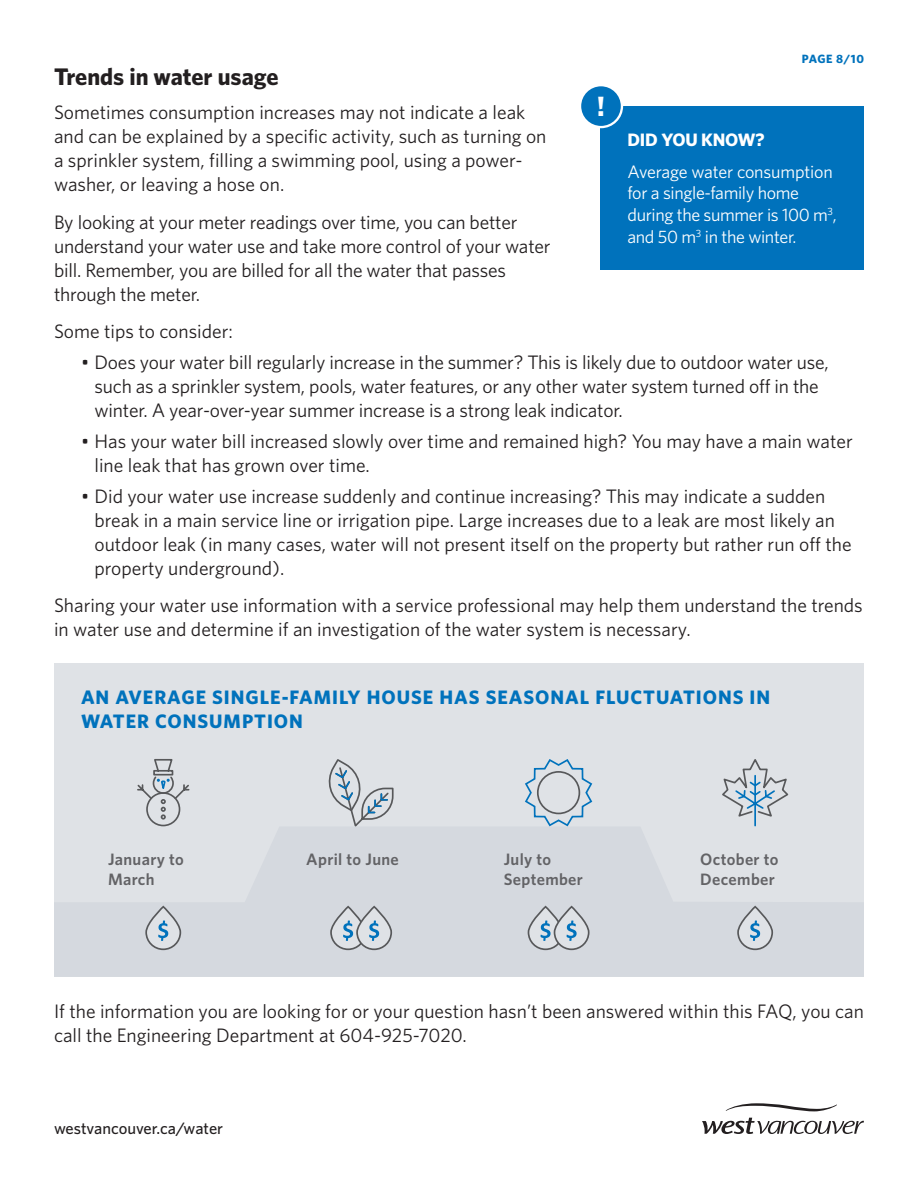
<style>
.page{position:relative;width:918px;height:1188px;background:#fff}
.page>*{position:absolute;margin:0;border:0;box-sizing:border-box;transform-origin:0 0}
.t1{font:700 27.9px "Whitney";color:#fff}
.List_Paragraph{font:700 24px "Whitney";color:#231f20}
.List_Paragraph-2{font:19.5px/24px "Whitney";color:#231f20}
.updated_bullets{font:19.5px/24px "Whitney";color:#231f20}
.t2{font:700 19.5px/24px "Whitney";letter-spacing:.05em;color:#0072bc}
.t3{font:18px/21.6px "Whitney";letter-spacing:-.02em;color:#fff}
.List_Paragraph-3{font:700 18px "Whitney";letter-spacing:-.01em;color:#fff}
.t4{font:600 16.5px/19.8px "Whitney";letter-spacing:.02em;color:#636366}
.t5{font:500 16.5px "Whitney";color:#231f20}
.t6{font:700 12px "Whitney";letter-spacing:.035em;color:#0072bc}
</style>
<div class="page">
<svg style="left:726px;top:1103px;width:111px;height:8px"></svg>
<svg style="left:702px;top:1118px;width:162px;height:16px"></svg>
<div style="left:600px;top:106px;width:264px;height:164px;background:#0072bc"></div>
<div style="left:580px;top:85px;width:42px;height:42px;background:#0072bc;border-radius:50%"></div>
<div style="left:579px;top:84px;width:44px;height:44px;border:2px solid #fff;border-radius:50%"></div>
<div style="left:54px;top:663px;width:810px;height:314px;background:#dfe2e6"></div>
<svg style="left:525px;top:759px;width:68px;height:68px"></svg>
<div style="left:537px;top:771px;width:43px;height:43px;border:2px solid #57585a;border-radius:50%"></div>
<svg style="left:328px;top:759px;width:66px;height:68px"></svg>
<svg style="left:137px;top:759px;width:53px;height:68px"></svg>
<svg style="left:146px;top:907px;width:34px;height:42px"></svg>
<div style="left:145px;top:906px;width:36px;height:44px;border:2px solid #57585a;border-radius:17px"></div>
<svg style="left:158px;top:921px;width:10px;height:20px"></svg>
<svg style="left:738px;top:907px;width:34px;height:42px"></svg>
<div style="left:737px;top:906px;width:36px;height:44px;border:2px solid #57585a;border-radius:17px"></div>
<svg style="left:750px;top:921px;width:10px;height:20px"></svg>
<svg style="left:331px;top:907px;width:34px;height:42px"></svg>
<div style="left:330px;top:906px;width:36px;height:44px;border:2px solid #57585a;border-radius:17px"></div>
<svg style="left:343px;top:921px;width:10px;height:20px"></svg>
<svg style="left:357px;top:907px;width:34px;height:42px"></svg>
<div style="left:356px;top:906px;width:36px;height:44px;border:2px solid #57585a;border-radius:17px"></div>
<svg style="left:369px;top:921px;width:10px;height:20px"></svg>
<svg style="left:528px;top:907px;width:35px;height:42px"></svg>
<div style="left:528px;top:906px;width:35px;height:44px;border:2px solid #57585a;border-radius:17px"></div>
<svg style="left:541px;top:921px;width:10px;height:20px"></svg>
<svg style="left:555px;top:907px;width:34px;height:42px"></svg>
<div style="left:554px;top:906px;width:36px;height:44px;border:2px solid #57585a;border-radius:17px"></div>
<svg style="left:567px;top:921px;width:10px;height:20px"></svg>
<hr style="left:754px;top:776px;width:2px;height:50px;background:#0072bc">
<svg style="left:722px;top:759px;width:67px;height:59px"></svg>
<p class="t6" style="left:802px;top:51px;width:64px">PAGE 8/10</p>
<p class="List_Paragraph" style="left:54px;top:62px;width:226px">Trends in water usage</p>
<p class="List_Paragraph-2" style="left:54px;top:100px;width:494px">Sometimes consumption increases may not indicate a leak and can be explained by a specific activity, such as turning on a sprinkler system, filling a swimming pool, using a power&shy;washer, or leaving a hose on.</p>
<p class="List_Paragraph-2" style="left:54px;top:210px;width:498px">By looking at your meter readings over time, you can better understand your water use and take more control of your water bill. Remember, you are billed for all the water that passes through the meter.</p>
<p class="List_Paragraph-2" style="left:54px;top:319px;width:180px">Some tips to consider:</p>
<p class="List_Paragraph-2" style="left:94px;top:350px;width:736px;text-indent:-14px">• Does your water bill regularly increase in the summer? This is likely due to outdoor water use, such as a sprinkler system, pools, water features, or any other water system turned off in the winter. A year-over-year summer increase is a strong leak indicator.</p>
<p class="List_Paragraph-2" style="left:94px;top:429px;width:760px;text-indent:-14px">• Has your water bill increased slowly over time and remained high? You may have a main water line leak that has grown over time.</p>
<p class="List_Paragraph-2" style="left:94px;top:483px;width:759px;text-indent:-14px">• Did your water use increase suddenly and continue increasing? This may indicate a sudden break in a main service line or irrigation pipe. Large increases due to a leak are most likely an outdoor leak (in many cases, water will not present itself on the property but rather run off the property underground).</p>
<p class="updated_bullets" style="left:54px;top:593px;width:810px">Sharing your water use information with a service professional may help them understand the trends in water use and determine if an investigation of the water system is necessary.</p>
<p class="t1" style="left:597px;top:90px;width:10px">!</p>
<p class="List_Paragraph-3" style="left:627px;top:129px;width:139px">DID YOU KNOW?</p>
<p class="t3" style="left:627px;top:160px;width:211px">Average water consumption for a single-family home during the summer is 100 m<sup>3</sup>, and 50 m<sup>3</sup> in the winter.</p>
<p class="t2" style="left:81px;top:685px;width:691px">AN AVERAGE SINGLE-FAMILY HOUSE HAS SEASONAL FLUCTUATIONS IN<br>WATER CONSUMPTION</p>
<p class="t4" style="left:108px;top:849px;width:77px">January to<br>March</p>
<p class="t4" style="left:306px;top:849px;width:94px">April to June</p>
<p class="t4" style="left:504px;top:849px;width:81px">July to<br>September</p>
<p class="t4" style="left:700px;top:849px;width:80px">October to<br>December</p>
<p class="updated_bullets" style="left:54px;top:999px;width:812px">If the information you are looking for or your question hasn’t been answered within this FAQ, you can call the Engineering Department at 604-925-7020.</p>
<p class="t5" style="left:54px;top:1118px;width:171px">westvancouver.ca/water</p>
</div>
